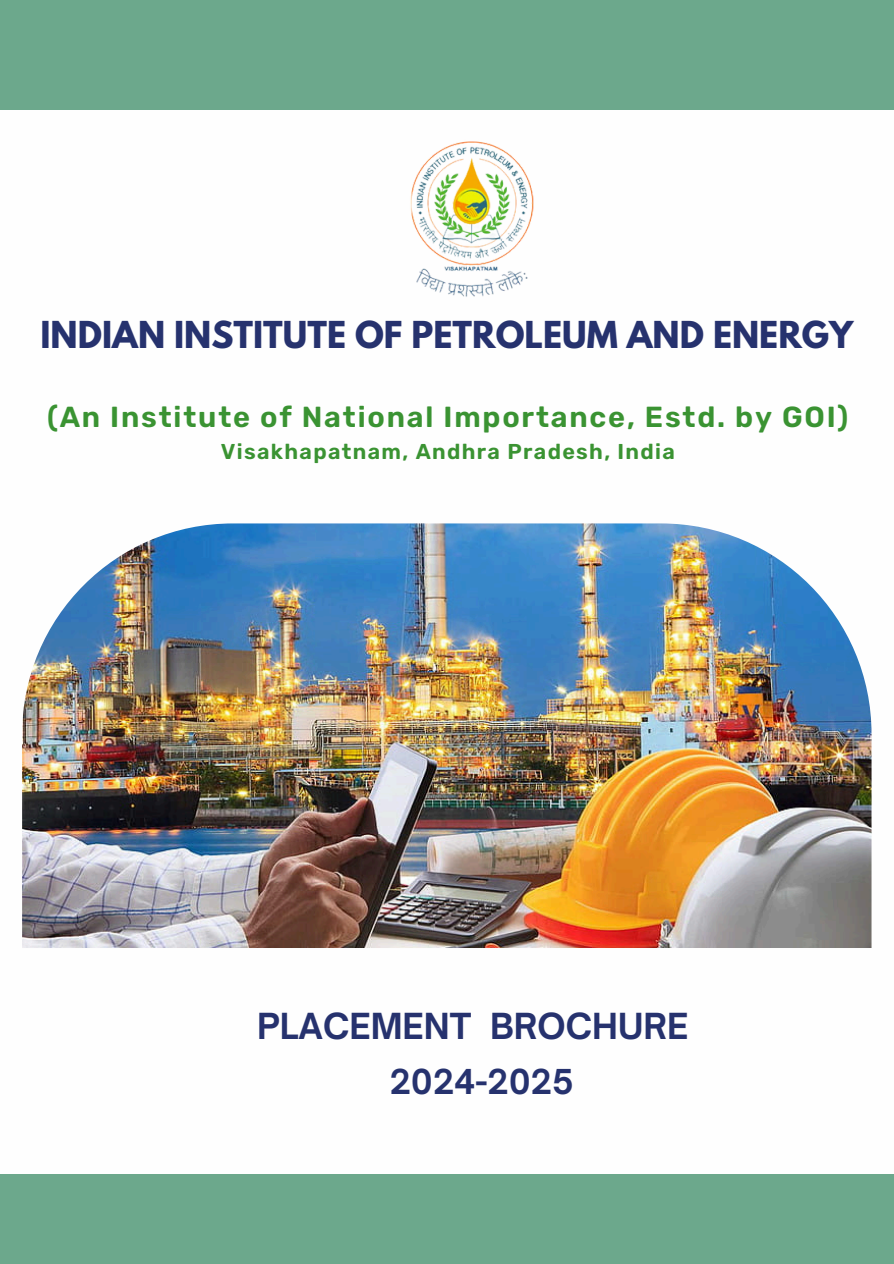
<style>
.page{position:relative;width:894px;height:1264px;background:#fff}
.page>*{position:absolute;margin:0;border:0;box-sizing:border-box;transform-origin:0 0}
.t1{font:700 34.35px "Open Sauce One";color:#26326e}
.t2{font:700 32.85px "League Spartan";color:#26326e}
.t3{font:700 32.85px "Open Sauce One";color:#26326e}
.t4{font:600 28.95px "Rubik";letter-spacing:.06em;color:#3a9332}
.t5{font:600 21.45px "Rubik";letter-spacing:.06em;color:#3a9332}
</style>
<div class="page">
<img style="left:22px;top:523px;width:849px;height:425px">
<div style="left:0;top:1174px;width:893px;height:89px;background:#6ca88c"></div>
<div style="left:0;top:0;width:893px;height:110px;background:#6ca88c"></div>
<img style="left:410px;top:141px;width:124px;height:156px">
<p class="t2" style="left:40px;top:318px;width:814px">INDIAN INSTITUTE OF PETROLEUM AND ENERGY</p>
<p class="t4" style="left:47px;top:399px;width:802px">(An Institute of National Importance, Estd. by GOI)</p>
<h1 class="t5" style="left:221px;top:439px;width:455px">Visakhapatnam, Andhra Pradesh, India</h1>
<p class="t1" style="left:257px;top:1004px;width:433px">PLACEMENT BROCHURE</p>
<p class="t3" style="left:389px;top:1061px;width:185px">2024-2025</p>
</div>
